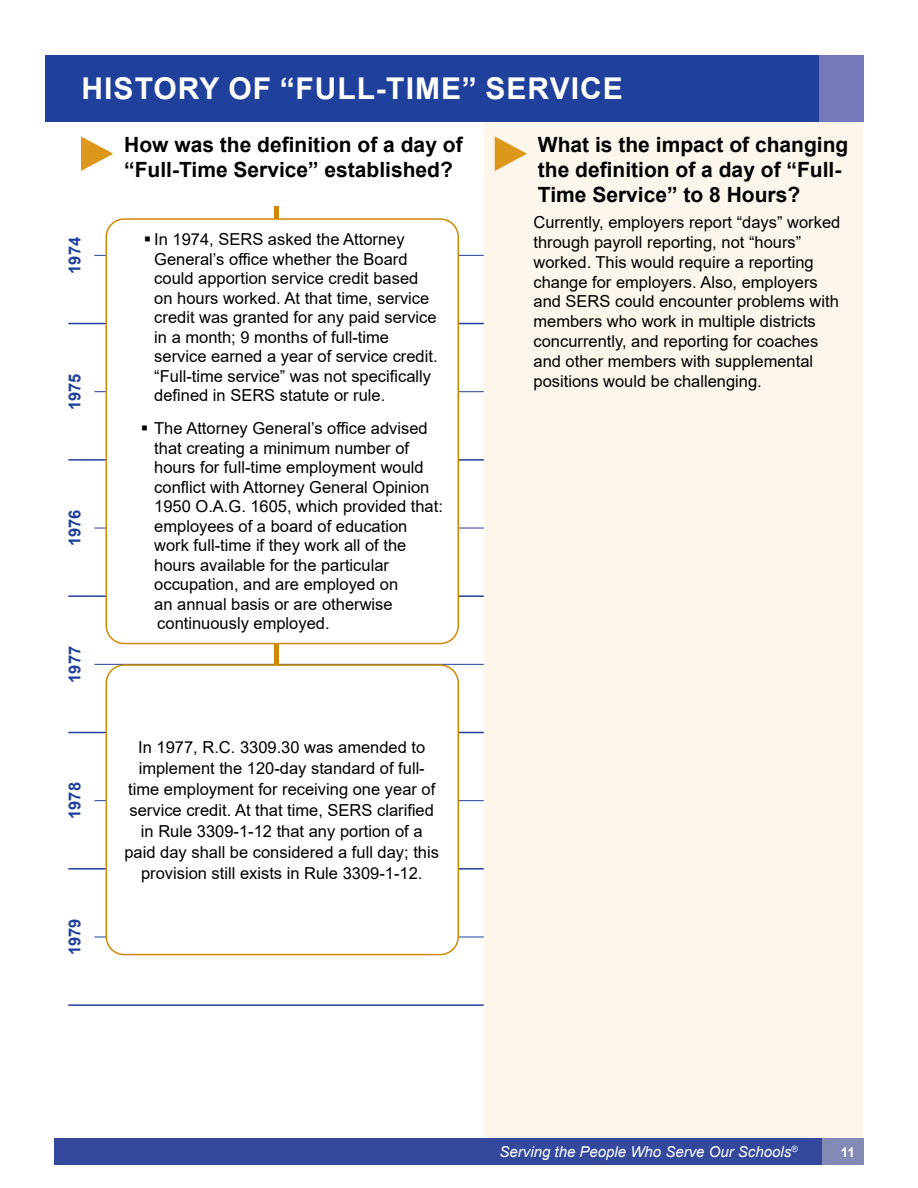
<style>
.page{position:relative;width:918px;height:1188px;background:#fff}
.page>*{position:absolute;margin:0;border:0;box-sizing:border-box;transform-origin:0 0}
.t1{font:700 30px "Arial";letter-spacing:.035em;color:#fff}
.t2{font:700 21px/25.2px "Arial";color:#000}
.t3{font:16.5px/19.5px "Arial";color:#000}
.t4{font:700 16.5px "Arial";color:#20419b}
.t5{font:italic 15px "Arial";color:#fff}
.t6{font:700 13.5px "Arial";color:#fff}
.t7{font:italic 8.7px "Arial";color:#fff}
</style>
<div class="page">
<svg style="left:54px;top:1138px;width:810px;height:1px"></svg>
<div style="left:54px;top:1139px;width:769px;height:26px;background:#34499b"></div>
<div style="left:823px;top:1139px;width:41px;height:26px;background:#838ab6"></div>
<div style="left:485px;top:122px;width:378px;height:1016px;background:#fdf6ed"></div>
<div style="left:46px;top:55px;width:773px;height:67px;background:#20419b"></div>
<div style="left:819px;top:55px;width:45px;height:67px;background:#7379ba"></div>
<hr style="left:94px;top:255px;width:390px;height:1px;background:#20419b">
<hr style="left:94px;top:800px;width:390px;height:1px;background:#20419b">
<hr style="left:94px;top:937px;width:390px;height:1px;background:#20419b">
<hr style="left:68px;top:732px;width:416px;height:1px;background:#20419b">
<hr style="left:68px;top:868px;width:416px;height:2px;background:#20419b">
<hr style="left:68px;top:1004px;width:416px;height:2px;background:#20419b">
<hr style="left:68px;top:323px;width:416px;height:1px;background:#20419b">
<hr style="left:68px;top:459px;width:416px;height:2px;background:#20419b">
<hr style="left:68px;top:595px;width:416px;height:2px;background:#20419b">
<hr style="left:94px;top:391px;width:390px;height:1px;background:#20419b">
<hr style="left:94px;top:528px;width:390px;height:1px;background:#20419b">
<hr style="left:94px;top:664px;width:390px;height:1px;background:#20419b">
<hr style="left:274px;top:207px;width:4px;height:542px;background:#ce8900">
<div style="left:106px;top:219px;width:352px;height:425px;background:#fff;border-radius:18px"></div>
<div style="left:106px;top:218px;width:353px;height:426px;border:2px solid #ce8900;border-radius:18px"></div>
<div style="left:106px;top:665px;width:352px;height:290px;background:#fff;border-radius:18px"></div>
<div style="left:106px;top:664px;width:353px;height:291px;border:2px solid #ce8900;border-radius:18px"></div>
<svg style="left:81px;top:136px;width:32px;height:35px"></svg>
<svg style="left:495px;top:136px;width:32px;height:35px"></svg>
<h1 class="t1" style="left:82px;top:67px;width:543px">HISTORY OF “FULL-TIME” SERVICE</h1>
<p class="t4" style="left:63px;top:274px;width:38px;rotate:-90deg">1974</p>
<p class="t4" style="left:63px;top:410px;width:38px;rotate:-90deg">1975</p>
<p class="t4" style="left:63px;top:546px;width:38px;rotate:-90deg">1976</p>
<p class="t4" style="left:63px;top:683px;width:38px;rotate:-90deg">1977</p>
<p class="t4" style="left:63px;top:819px;width:38px;rotate:-90deg">1978</p>
<p class="t4" style="left:63px;top:955px;width:38px;rotate:-90deg">1979</p>
<p class="t2" style="left:124px;top:132px;width:340px">How was the definition of a day of “Full-Time Service” established?</p>
<p class="t2" style="left:538px;top:132px;width:312px">What is the impact of changing the definition of a day of “Full-<br>Time Service” to 8 Hours?</p>
<p class="t3" style="left:154px;top:230px;width:285px">In 1974, SERS asked the Attorney General’s office whether the Board could apportion service credit based on hours worked. At that time, service credit was granted for any paid service in a month; 9 months of full-time service earned a year of service credit. “Full-time service” was not specifically defined in SERS statute or rule.</p>
<p class="t3" style="left:154px;top:419px;width:290px">The Attorney General’s office advised that creating a minimum number of hours for full-time employment would conflict with Attorney General Opinion 1950 O.A.G. 1605, which provided that: employees of a board of education work full-time if they work all of the hours available for the particular occupation, and are employed on<br>an annual basis or are otherwise continuously employed.</p>
<p class="t3" style="left:124px;top:736px;width:316px;line-height:21px;text-align:center">In 1977, R.C. 3309.30 was amended to implement the 120-day standard of full&shy;time employment for receiving one year of service credit. At that time, SERS clarified in Rule 3309-1-12 that any portion of a paid day shall be considered a full day; this provision still exists in Rule 3309-1-12.</p>
<p class="t3" style="left:533px;top:212px;width:308px">Currently, employers report “days” worked through payroll reporting, not “hours” worked. This would require a reporting change for employers. Also, employers and SERS could encounter problems with members who work in multiple districts concurrently, and reporting for coaches and other members with supplemental positions would be challenging.</p>
<p class="t7" style="left:791px;top:1144px;width:8px">®</p>
<p class="t5" style="left:500px;top:1142px;width:293px">Serving the People Who Serve Our Schools</p>
<p class="t6" style="left:841px;top:1143px;width:16px">11</p>
</div>
